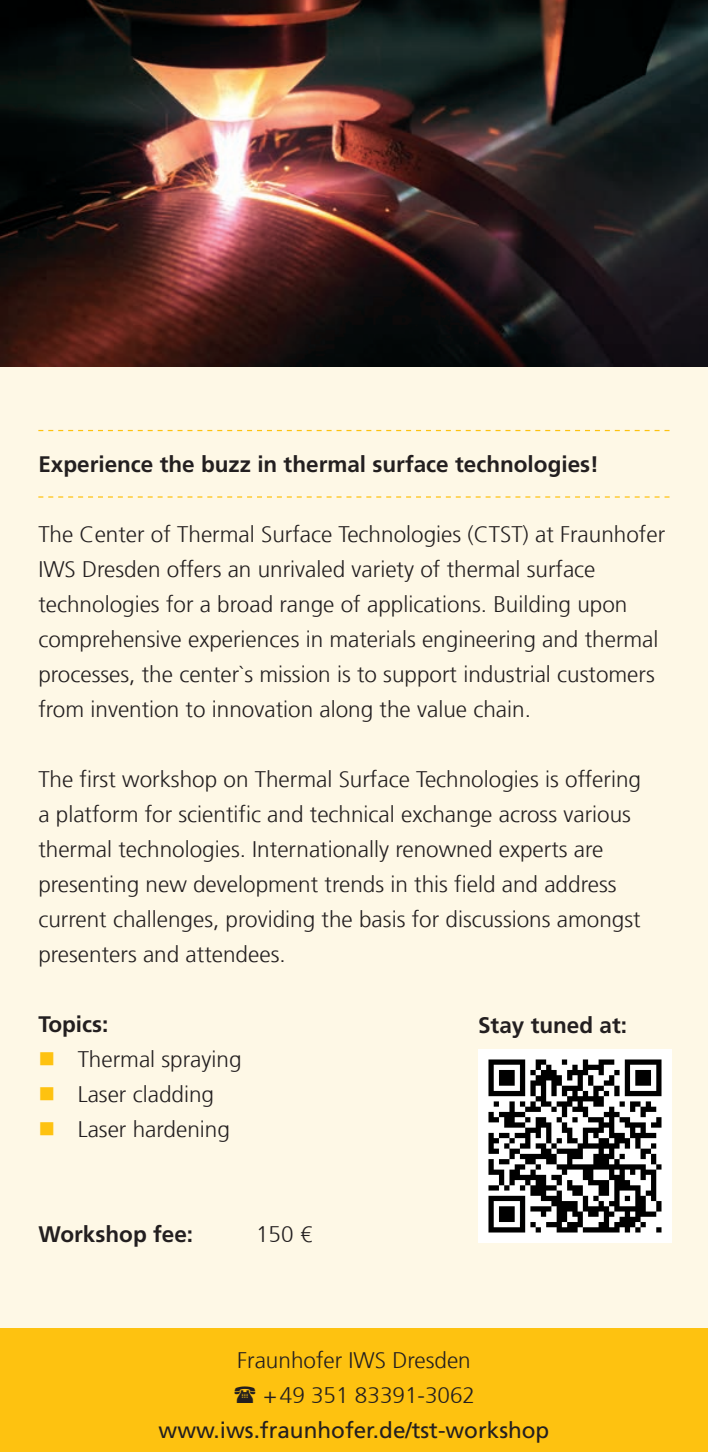
<style>
.page{position:relative;width:708px;height:1452px;background:#fff}
.page>*{position:absolute;margin:0;border:0;box-sizing:border-box;transform-origin:0 0}
.t1{font:300 22.5px/35px "Frutiger";color:#231f20}
.t2{font:700 22.5px "Frutiger LT Com";color:#231f20}
.t3{font:22.5px "Frutiger LT Com";color:#231f20}
.s1{color:#fec210}
</style>
<div class="page">
<div style="left:0;top:0;width:707px;height:1451px;background:#fef8e6"></div>
<img style="left:0;top:0;width:707px;height:366px">
<img style="left:478px;top:1050px;width:192px;height:192px">
<svg style="left:38px;top:430px;width:631px;height:1px"></svg>
<svg style="left:38px;top:496px;width:631px;height:1px"></svg>
<div style="left:0;top:1328px;width:707px;height:123px;background:#fec210"></div>
<p class="t2" style="left:38px;top:450px;width:562px">Experience the buzz in thermal surface technologies!</p>
<p class="t1" style="left:38px;top:516px;width:628px">The Center of Thermal Surface Technologies (CTST) at Fraunhofer IWS Dresden offers an unrivaled variety of thermal surface technologies for a broad range of applications. Building upon comprehensive experiences in materials engineering and thermal processes, the center`s mission is to support industrial customers from invention to innovation along the value chain.</p>
<p class="t1" style="left:38px;top:762px;width:604px">The first workshop on Thermal Surface Technologies is offering a platform for scientific and technical exchange across various thermal technologies. Internationally renowned experts are presenting new development trends in this field and address current challenges, providing the basis for discussions amongst presenters and attendees.</p>
<p class="t2" style="left:38px;top:1011px;width:71px">Topics:</p>
<p class="t1" style="left:38px;top:1042px;width:205px"><span class="s1">■</span> Thermal spraying</p>
<p class="t1" style="left:38px;top:1077px;width:177px"><span class="s1">■</span> Laser cladding</p>
<p class="t1" style="left:38px;top:1112px;width:193px"><span class="s1">■</span> Laser hardening</p>
<p class="t2" style="left:38px;top:1221px;width:156px">Workshop fee:</p>
<p class="t1" style="left:256px;top:1217px;width:59px">150 €</p>
<p class="t2" style="left:478px;top:1012px;width:150px">Stay tuned at:</p>
<p class="t1" style="left:237px;top:1343px;width:239px;text-align:right">Fraunhofer IWS Dresden +49 351 83391-3062</p>
<p class="t3" style="left:158px;top:1417px;width:392px">www.iws.fraunhofer.de/tst-workshop</p>
</div>
